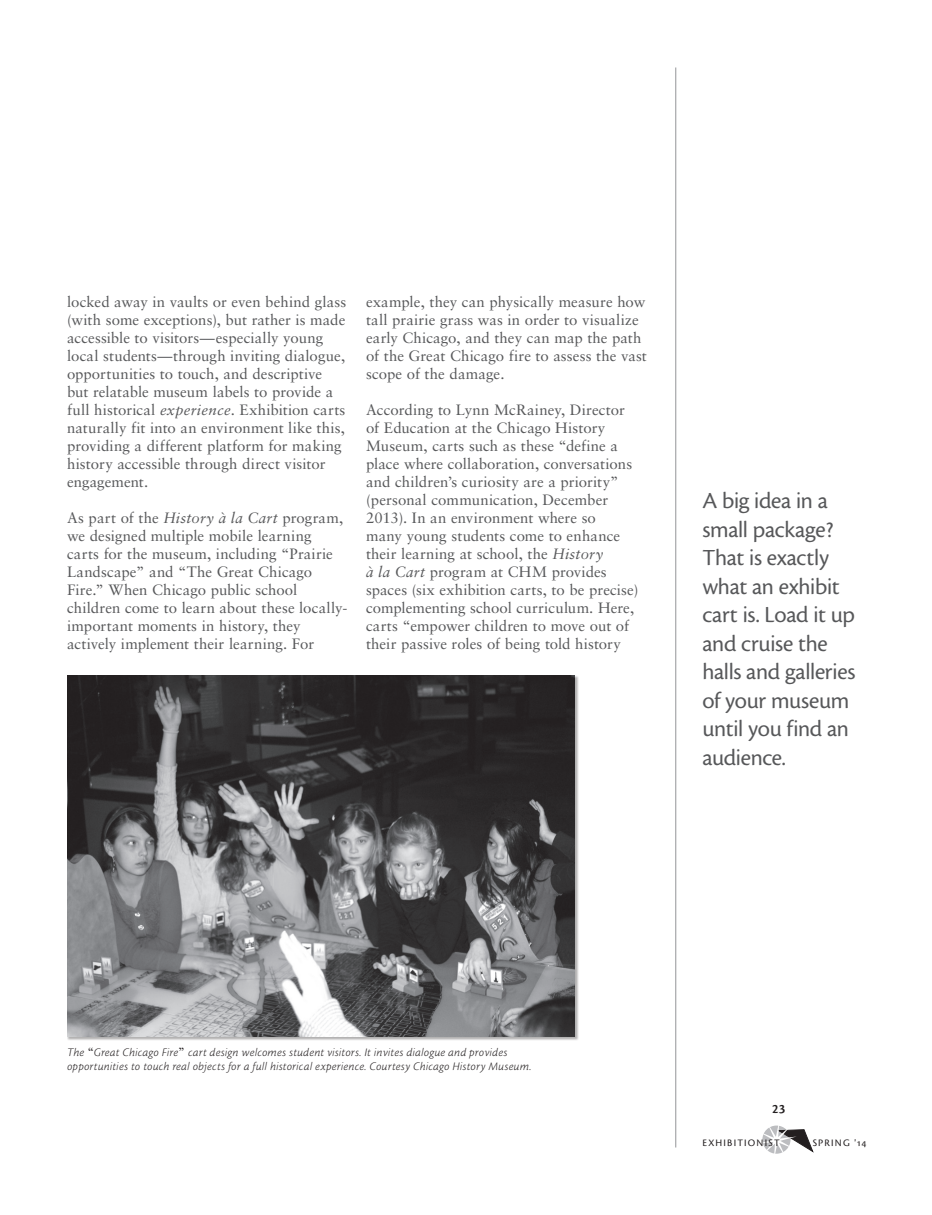
<style>
.page{position:relative;width:932px;height:1215px;background:#fff}
.page>*{position:absolute;margin:0;border:0;box-sizing:border-box;transform-origin:0 0}
.t1{font:24px/28.5px "Cronos MM 408 16";letter-spacing:-.01em;color:#57585a}
.t2{font:15px/18px "Sabon";letter-spacing:.005em;color:#57585a}
.t3{font:13.5px "Cronos MM 574 9";color:#231f20}
.t4{font:12px/14.4px "Cronos MM It 250 8";letter-spacing:.02em;color:#231f20}
.t5{font:10.35px "Cronos MM SC 408 9";letter-spacing:.12em;color:#231f20}
.s1{font-style:italic}
.s2{font-family:"Sabon"}
</style>
<div class="page">
<svg style="left:762px;top:1125px;width:51px;height:29px"></svg>
<hr style="left:675px;top:68px;width:1px;height:1080px;background:#939598">
<img style="left:67px;top:675px;width:508px;height:362px">
<p class="t2" style="left:67px;top:293px;width:281px">locked away in vaults or even behind glass (with some exceptions), but rather is made accessible to visitors—especially young local students—through inviting dialogue, opportunities to touch, and descriptive but relatable museum labels to provide a full historical <span class="s1">experience</span>. Exhibition carts naturally fit into an environment like this, providing a different platform for making history accessible through direct visitor engagement.</p>
<p class="t2" style="left:67px;top:509px;width:282px">As part of the <span class="s1">History à la Cart</span> program, we designed multiple mobile learning carts for the museum, including “Prairie Landscape” and “The Great Chicago Fire.” When Chicago public school children come to learn about these locally&shy;important moments in history, they actively implement their learning. For</p>
<p class="t2" style="left:366px;top:293px;width:282px">example, they can physically measure how tall prairie grass was in order to visualize early Chicago, and they can map the path of the Great Chicago fire to assess the vast scope of the damage.</p>
<p class="t2" style="left:366px;top:401px;width:274px">According to Lynn McRainey, Director of Education at the Chicago History Museum, carts such as these “define a place where collaboration, conversations and children’s curiosity are a priority” (personal communication, December 2013). In an environment where so<br>many young students come to enhance their learning at school, the <span class="s1">History<br>à la Cart</span> program at CHM provides spaces (six exhibition carts, to be precise) complementing school curriculum. Here, carts “empower children to move out of their passive roles of being told history</p>
<h1 class="t1" style="left:702px;top:487px;width:154px">A big idea in a small package?<br>That is exactly what an exhibit cart is. Load it up and cruise the halls and galleries of your museum until you find an audience.</h1>
<p class="t4" style="left:67px;top:1045px;width:465px">The <span class="s2">“</span>Great Chicago Fire<span class="s2">”</span> cart design welcomes student visitors. It invites dialogue and provides opportunities to touch real objects for a full historical experience. Courtesy Chicago History Museum.</p>
<p class="t3" style="left:772px;top:1102px;width:15px">23</p>
<p class="t5" style="left:702px;top:1138px;width:79px">EXHIBITIONIST</p>
<p class="t5" style="left:812px;top:1138px;width:55px">SPRING '14</p>
</div>
